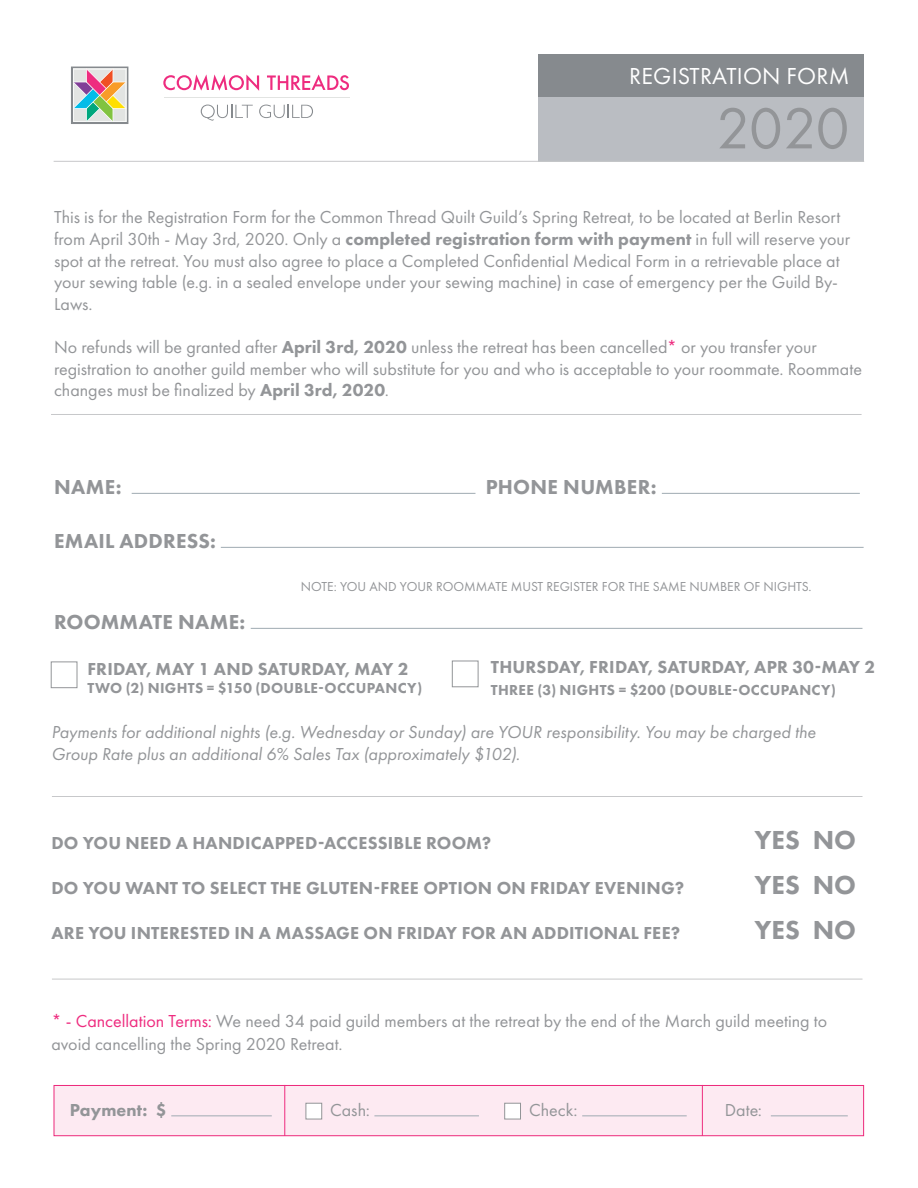
<style>
.page{position:relative;width:918px;height:1188px;background:#fff}
.page>*{position:absolute;margin:0;border:0;box-sizing:border-box;transform-origin:0 0}
.t1{font:60px "Futura PT";color:#939598}
.t2{font:800 27px "Futura PT";color:#939598}
.t3{font:24px "Futura PT";letter-spacing:.01em;color:#fff}
.t4{font:800 21px "Futura PT";letter-spacing:.01em;color:#939598}
.t5{font:18px/21.6px "Futura PT";color:#939598}
.t6{font:800 18px "Futura PT";letter-spacing:.01em;color:#939598}
.t7{font:italic 18px/21.6px "Futura PT";color:#939598}
.t8{font:800 15px "Futura PT";letter-spacing:.02em;color:#939598}
.t9{font:13.5px "Futura PT";color:#939598}
.s1{font-weight:800}
.s2{color:#ee2c7f}
</style>
<div class="page">
<hr style="left:132px;top:493px;width:343px;height:1px;background:#9faab2">
<hr style="left:662px;top:493px;width:198px;height:1px;background:#9faab2">
<hr style="left:221px;top:547px;width:643px;height:1px;background:#9faab2">
<hr style="left:251px;top:628px;width:611px;height:1px;background:#9faab2">
<svg style="left:71px;top:67px;width:57px;height:57px;background:#c1bdad"></svg>
<svg style="left:163px;top:74px;width:96px;height:17px"></svg>
<svg style="left:267px;top:75px;width:82px;height:15px"></svg>
<svg style="left:201px;top:105px;width:52px;height:16px"></svg>
<svg style="left:259px;top:105px;width:54px;height:13px"></svg>
<hr style="left:164px;top:97px;width:185px;height:1px;background:#e2e4e2">
<div style="left:538px;top:54px;width:326px;height:107px;background:#868a8e"></div>
<div style="left:538px;top:97px;width:326px;height:64px;background:#babdc2"></div>
<hr style="left:54px;top:161px;width:810px;height:1px;background:#c7c8ca">
<div style="left:54px;top:1085px;width:810px;height:51px;background:#fdeaf2;border:1px solid #ed297b"></div>
<hr style="left:171px;top:1115px;width:101px;height:1px;background:#9faab2">
<div style="left:306px;top:1103px;width:16px;height:16px;background:#fff;border:1px solid #939598"></div>
<hr style="left:374px;top:1115px;width:105px;height:1px;background:#9faab2">
<div style="left:505px;top:1103px;width:16px;height:16px;background:#fff;border:1px solid #939598"></div>
<hr style="left:582px;top:1115px;width:105px;height:1px;background:#9faab2">
<hr style="left:771px;top:1115px;width:77px;height:1px;background:#9faab2">
<hr style="left:702px;top:1085px;width:1px;height:51px;background:#ee2c7f">
<hr style="left:284px;top:1085px;width:1px;height:51px;background:#ee2c7f">
<hr style="left:51px;top:414px;width:811px;height:1px;background:#c7c8ca">
<div style="left:51px;top:662px;width:26px;height:26px;background:#fff;border:1px solid #939598"></div>
<div style="left:452px;top:661px;width:26px;height:26px;background:#fff;border:1px solid #939598"></div>
<hr style="left:52px;top:796px;width:810px;height:1px;background:#c7c8ca">
<hr style="left:52px;top:979px;width:810px;height:1px;background:#c7c8ca">
<p class="t3" style="left:629px;top:62px;width:222px">REGISTRATION FORM</p>
<p class="t1" style="left:716px;top:93px;width:135px">2020</p>
<p class="t5" style="left:54px;top:207px;width:798px">This is for the Registration Form for the Common Thread Quilt Guild’s Spring Retreat, to be located at Berlin Resort from April 30th - May 3rd, 2020. Only a <span class="s1">completed registration form with payment</span> in full will reserve your spot at the retreat. You must also agree to place a Completed Confidential Medical Form in a retrievable place at your sewing table (e.g. in a sealed envelope under your sewing machine) in case of emergency per the Guild By-Laws.</p>
<p class="t5" style="left:54px;top:336px;width:810px">No refunds will be granted after <span class="s1">April 3rd, 2020</span> unless the retreat has been cancelled<span class="s2">*</span> or you transfer your registration to another guild member who will substitute for you and who is acceptable to your roommate. Roommate changes must be finalized by <span class="s1">April 3rd, 2020</span>.</p>
<p class="t4" style="left:54px;top:474px;width:69px">NAME:</p>
<p class="t4" style="left:486px;top:474px;width:172px">PHONE NUMBER:</p>
<p class="t4" style="left:54px;top:528px;width:163px">EMAIL ADDRESS:</p>
<p class="t4" style="left:54px;top:609px;width:193px">ROOMMATE NAME:</p>
<p class="t9" style="left:301px;top:579px;width:512px">NOTE: YOU AND YOUR ROOMMATE MUST REGISTER FOR THE SAME NUMBER OF NIGHTS.</p>
<p class="t6" style="left:87px;top:657px;width:323px">FRIDAY, MAY 1 AND SATURDAY, MAY 2</p>
<p class="t8" style="left:87px;top:678px;width:336px">TWO (2) NIGHTS = $150 (DOUBLE-OCCUPANCY)</p>
<p class="t6" style="left:491px;top:656px;width:386px">THURSDAY, FRIDAY, SATURDAY, APR 30-MAY 2</p>
<p class="t8" style="left:491px;top:680px;width:347px">THREE (3) NIGHTS = $200 (DOUBLE-OCCUPANCY)</p>
<p class="t7" style="left:51px;top:721px;width:766px">Payments for additional nights (e.g. Wednesday or Sunday) are YOUR responsibility. You may be charged the<br>Group Rate plus an additional 6% Sales Tax (approximately $102).</p>
<p class="t6" style="left:51px;top:832px;width:441px">DO YOU NEED A HANDICAPPED-ACCESSIBLE ROOM?</p>
<p class="t2" style="left:754px;top:823px;width:103px">YES NO</p>
<p class="t6" style="left:51px;top:877px;width:634px">DO YOU WANT TO SELECT THE GLUTEN-FREE OPTION ON FRIDAY EVENING?</p>
<p class="t2" style="left:754px;top:868px;width:103px">YES NO</p>
<p class="t6" style="left:51px;top:922px;width:630px">ARE YOU INTERESTED IN A MASSAGE ON FRIDAY FOR AN ADDITIONAL FEE?</p>
<p class="t2" style="left:754px;top:913px;width:103px">YES NO</p>
<p class="t5" style="left:51px;top:1010px;width:777px;line-height:22.5px"><span class="s2">* - Cancellation Terms:</span> We need 34 paid guild members at the retreat by the end of the March guild meeting to avoid cancelling the Spring 2020 Retreat.</p>
<p class="t6" style="left:70px;top:1099px;width:98px">Payment: $</p>
<p class="t5" style="left:330px;top:1099px;width:41px">Cash:</p>
<p class="t5" style="left:529px;top:1099px;width:50px">Check:</p>
<p class="t5" style="left:725px;top:1099px;width:39px">Date:</p>
</div>
